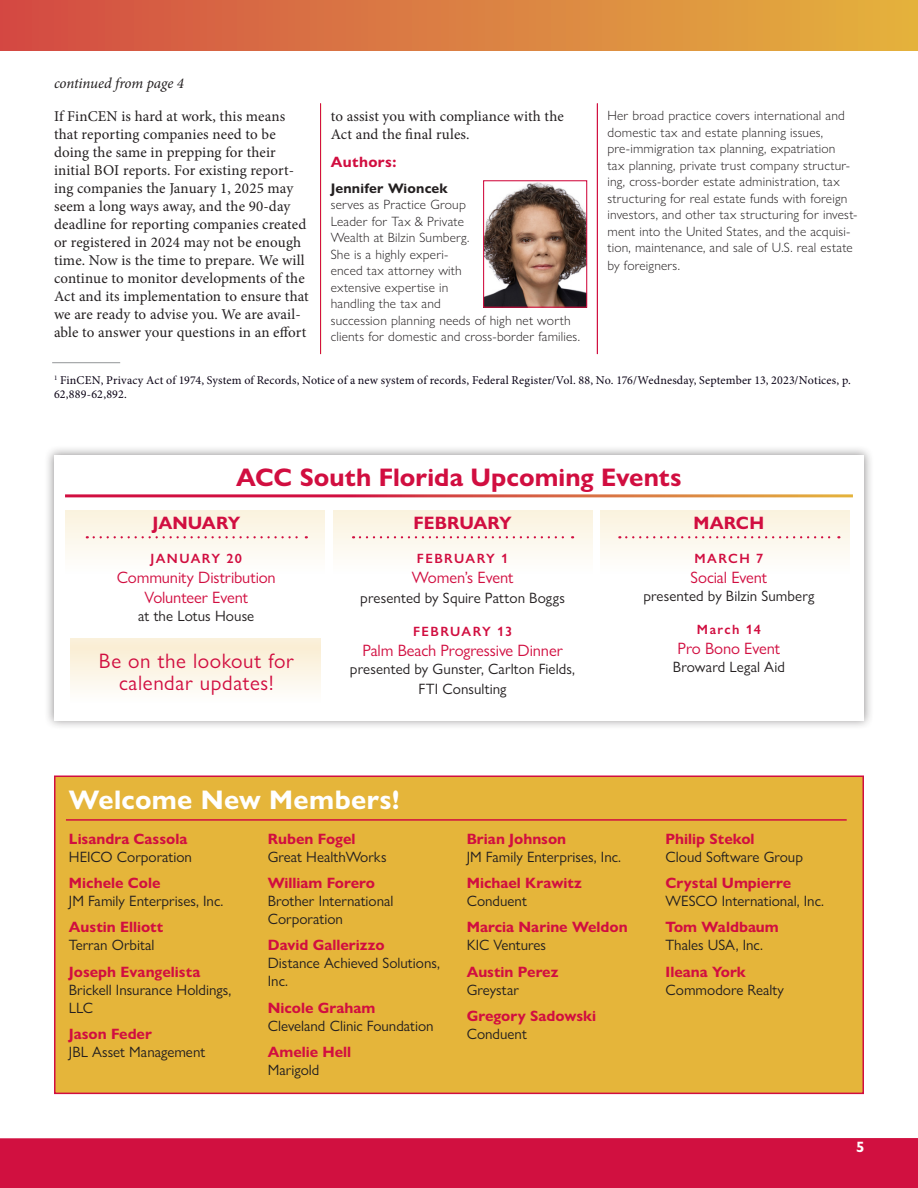
<style>
.page{position:relative;width:918px;height:1188px;background:#fff}
.page>*{position:absolute;margin:0;border:0;box-sizing:border-box;transform-origin:0 0}
.Boxed_head{font:700 27px "Gill Sans Nova";letter-spacing:.01em;color:#fff}
.Headline_with_rule{font:700 25.5px "Gill Sans Nova";color:#d10e40}
.Boxed_head-2{font:21px "Gill Sans Nova";letter-spacing:.03em;color:#d10e40}
.events_month{font:700 18px "Gill Sans Nova";letter-spacing:.005em;color:#d10e40}
.Photo_Caption{font:16.5px/19.8px "Gill Sans Nova";letter-spacing:-.01em;color:#d10e40;text-align:center}
.body_text{font:15px/18px "Minion Pro";letter-spacing:.005em;color:#231f20}
.new_members{font:15px/18px "Gill Sans Nova";color:#231f20}
.new_members-2{font:700 15px/18px "Gill Sans Nova";color:#d10e40}
.Photo_Caption-2{font:15px/19.8px "Gill Sans Nova";letter-spacing:.005em;color:#231f20;text-align:center}
.Continued_line{font:italic 15px "Minion Pro";letter-spacing:-.01em;color:#231f20}
.body_text-2{font:700 15px "Gill Sans Nova";letter-spacing:.025em;color:#d10e40}
.t1{font:700 15px "Gill Sans Nova";color:#fff}
.body_text-3{font:700 13.8px "Gill Sans Nova";letter-spacing:.015em;color:#231f20}
.body_text-4{font:300 13.5px/16.5px "Gill Sans Nova";letter-spacing:.015em;color:#231f20}
.Photo_Caption-3{font:600 13.5px "Gill Sans Nova";letter-spacing:.11em;color:#d10e40}
.Footnotes{font:12px/13.5px "Minion Pro";letter-spacing:.01em;color:#0a0215}
.s1{font-weight:700;color:#d10e40}
.s2{font-weight:400;color:#231f20}
</style>
<div class="page">
<hr style="left:52px;top:362px;width:68px;height:1px;background:#939598">
<div style="left:44px;top:445px;width:830px;height:285px;background:#231f20;opacity:.47"></div>
<div style="left:54px;top:455px;width:810px;height:265px;background:#fff"></div>
<div style="left:66px;top:510px;width:259px;height:102px;background:linear-gradient(to bottom,#faf2e1,#fff)"></div>
<div style="left:333px;top:510px;width:259px;height:102px;background:linear-gradient(to bottom,#faf2e1,#fff)"></div>
<div style="left:600px;top:510px;width:250px;height:102px;background:linear-gradient(to bottom,#faf2e1,#fff)"></div>
<svg style="left:94px;top:536px;width:213px;height:2px"></svg>
<svg style="left:360px;top:536px;width:213px;height:2px"></svg>
<svg style="left:626px;top:536px;width:213px;height:2px"></svg>
<div style="left:70px;top:638px;width:251px;height:66px;background:linear-gradient(to bottom,#f9ecd0,#fefefd)"></div>
<div style="left:0;top:0;width:918px;height:50px;background:linear-gradient(to right,#d34b45,#e4b33e)"></div>
<div style="left:0;top:1138px;width:918px;height:50px;background:#d11040"></div>
<img style="left:485px;top:182px;width:100px;height:124px">
<div style="left:483px;top:180px;width:104px;height:128px;border:1px solid #d10e40"></div>
<div style="left:54px;top:776px;width:810px;height:318px;background:#e5b53a;border:2px solid #d10e40"></div>
<hr style="left:66px;top:819px;width:781px;height:2px;background:#d10e40">
<p class="Continued_line" style="left:54px;top:73px;width:131px">continued from page 4</p>
<p class="body_text" style="left:54px;top:107px;width:256px">If FinCEN is hard at work, this means that reporting companies need to be doing the same in prepping for their initial BOI reports. For existing report&shy;ing companies the January 1, 2025 may seem a long ways away, and the 90-day deadline for reporting companies created or registered in 2024 may not be enough time. Now is the time to prepare. We will continue to monitor developments of the Act and its implementation to ensure that we are ready to advise you. We are avail&shy;able to answer your questions in an effort</p>
<p class="body_text" style="left:331px;top:107px;width:235px">to assist you with compliance with the<br>Act and the final rules.</p>
<p class="body_text-2" style="left:331px;top:152px;width:67px">Authors:</p>
<p class="body_text-3" style="left:331px;top:180px;width:119px">Jennifer Wioncek</p>
<p class="body_text-4" style="left:331px;top:196px;width:251px">serves as Practice Group<br>Leader for Tax &amp; Private<br>Wealth at Bilzin Sumberg.<br>She is a highly experi-<br>enced tax attorney with<br>extensive expertise in<br>handling the tax and<br>succession planning needs of high net worth clients for domestic and cross-border families.</p>
<p class="body_text-4" style="left:608px;top:107px;width:251px">Her broad practice covers international and domestic tax and estate planning issues, pre-immigration tax planning, expatriation<br>tax planning, private trust company structur&shy;ing, cross-border estate administration, tax structuring for real estate funds with foreign investors, and other tax structuring for invest&shy;ment into the United States, and the acquisi&shy;tion, maintenance, and sale of U.S. real estate</p>
<p class="body_text-4" style="left:608px;top:257px;width:74px">by foreigners.</p>
<p class="Footnotes" style="left:54px;top:373px;width:798px"><sup>1</sup> FinCEN, Privacy Act of 1974, System of Records, Notice of a new system of records, Federal Register/Vol. 88, No. 176/Wednesday, September 13, 2023/Notices, p.<br>62,889-62,892.</p>
<p class="Headline_with_rule" style="left:236px;top:461px;width:447px">ACC South Florida Upcoming Events</p>
<p class="events_month" style="left:152px;top:512px;width:89px">JANUARY</p>
<p class="Photo_Caption-3" style="left:151px;top:550px;width:93px">JANUARY 20</p>
<p class="Photo_Caption" style="left:117px;top:567px;width:161px">Community Distribution<br>Volunteer Event</p>
<p class="Photo_Caption-2" style="left:138px;top:605px;width:118px">at the Lotus House</p>
<p class="Boxed_head-2" style="left:99px;top:648px;width:196px">Be on the lookout for</p>
<p class="Boxed_head-2" style="left:119px;top:670px;width:156px">calendar updates!</p>
<p class="events_month" style="left:413px;top:512px;width:100px">FEBRUARY</p>
<p class="Photo_Caption-3" style="left:417px;top:550px;width:93px">FEBRUARY 1</p>
<p class="Photo_Caption" style="left:412px;top:567px;width:103px">Women’s Event</p>
<p class="Photo_Caption-2" style="left:360px;top:587px;width:206px">presented by Squire Patton Boggs</p>
<p class="Photo_Caption-3" style="left:413px;top:623px;width:101px">FEBRUARY 13</p>
<p class="Photo_Caption" style="left:362px;top:640px;width:202px">Palm Beach Progressive Dinner</p>
<p class="Photo_Caption-2" style="left:350px;top:659px;width:227px">presented by Gunster, Carlton Fields,<br>FTI Consulting</p>
<p class="events_month" style="left:694px;top:512px;width:72px">MARCH</p>
<p class="Photo_Caption-3" style="left:695px;top:550px;width:70px">MARCH 7</p>
<p class="Photo_Caption" style="left:691px;top:567px;width:78px">Social Event</p>
<p class="Photo_Caption-2" style="left:643px;top:586px;width:173px">presented by Bilzin Sumberg</p>
<p class="Photo_Caption-3" style="left:697px;top:621px;width:65px">March 14</p>
<p class="Photo_Caption" style="left:678px;top:638px;width:104px">Pro Bono Event</p>
<p class="Photo_Caption-2" style="left:673px;top:657px;width:114px">Broward Legal Aid</p>
<p class="Boxed_head" style="left:69px;top:783px;width:332px">Welcome New Members!</p>
<p class="new_members" style="left:69px;top:830px;width:125px"><span class="s1">Lisandra Cassola<br></span>HEICO Corporation</p>
<p class="new_members" style="left:69px;top:874px;width:156px"><span class="s1">Michele Cole<br></span>JM Family Enterprises, Inc.</p>
<p class="new_members-2" style="left:69px;top:918px;width:96px">Austin Elliott<br><span class="s2">Terran Orbital</span></p>
<p class="new_members" style="left:69px;top:962px;width:164px"><span class="s1">Joseph Evangelista<br></span>Brickell Insurance Holdings,<br>LLC</p>
<p class="new_members" style="left:69px;top:1024px;width:138px"><span class="s1">Jason Feder<br></span>JBL Asset Management</p>
<p class="new_members" style="left:268px;top:830px;width:120px"><span class="s1">Ruben Fogel<br></span>Great HealthWorks</p>
<p class="new_members" style="left:268px;top:874px;width:127px"><span class="s1">William Forero<br></span>Brother International<br>Corporation</p>
<p class="new_members" style="left:268px;top:936px;width:174px"><span class="s1">David Gallerizzo<br></span>Distance Achieved Solutions,<br>Inc.</p>
<p class="new_members" style="left:268px;top:998px;width:167px"><span class="s1">Nicole Graham<br></span>Cleveland Clinic Foundation</p>
<p class="new_members-2" style="left:268px;top:1043px;width:85px">Amelie Hell<br><span class="s2">Marigold</span></p>
<p class="new_members" style="left:467px;top:830px;width:156px"><span class="s1">Brian Johnson<br></span>JM Family Enterprises, Inc.</p>
<p class="new_members-2" style="left:467px;top:874px;width:117px">Michael Krawitz<br><span class="s2">Conduent</span></p>
<p class="new_members-2" style="left:467px;top:918px;width:162px">Marcia Narine Weldon<br><span class="s2">KIC Ventures</span></p>
<p class="new_members-2" style="left:467px;top:962px;width:93px">Austin Perez<br><span class="s2">Greystar</span></p>
<p class="new_members-2" style="left:467px;top:1007px;width:131px">Gregory Sadowski<br><span class="s2">Conduent</span></p>
<p class="new_members" style="left:666px;top:830px;width:139px"><span class="s1">Philip Stekol<br></span>Cloud Software Group</p>
<p class="new_members" style="left:666px;top:874px;width:160px"><span class="s1">Crystal Umpierre<br></span>WESCO International, Inc.</p>
<p class="new_members" style="left:666px;top:918px;width:115px"><span class="s1">Tom Waldbaum<br></span>Thales USA, Inc.</p>
<p class="new_members" style="left:666px;top:962px;width:120px"><span class="s1">Ileana York<br></span>Commodore Realty</p>
<p class="t1" style="left:856px;top:1138px;width:10px">5</p>
</div>
